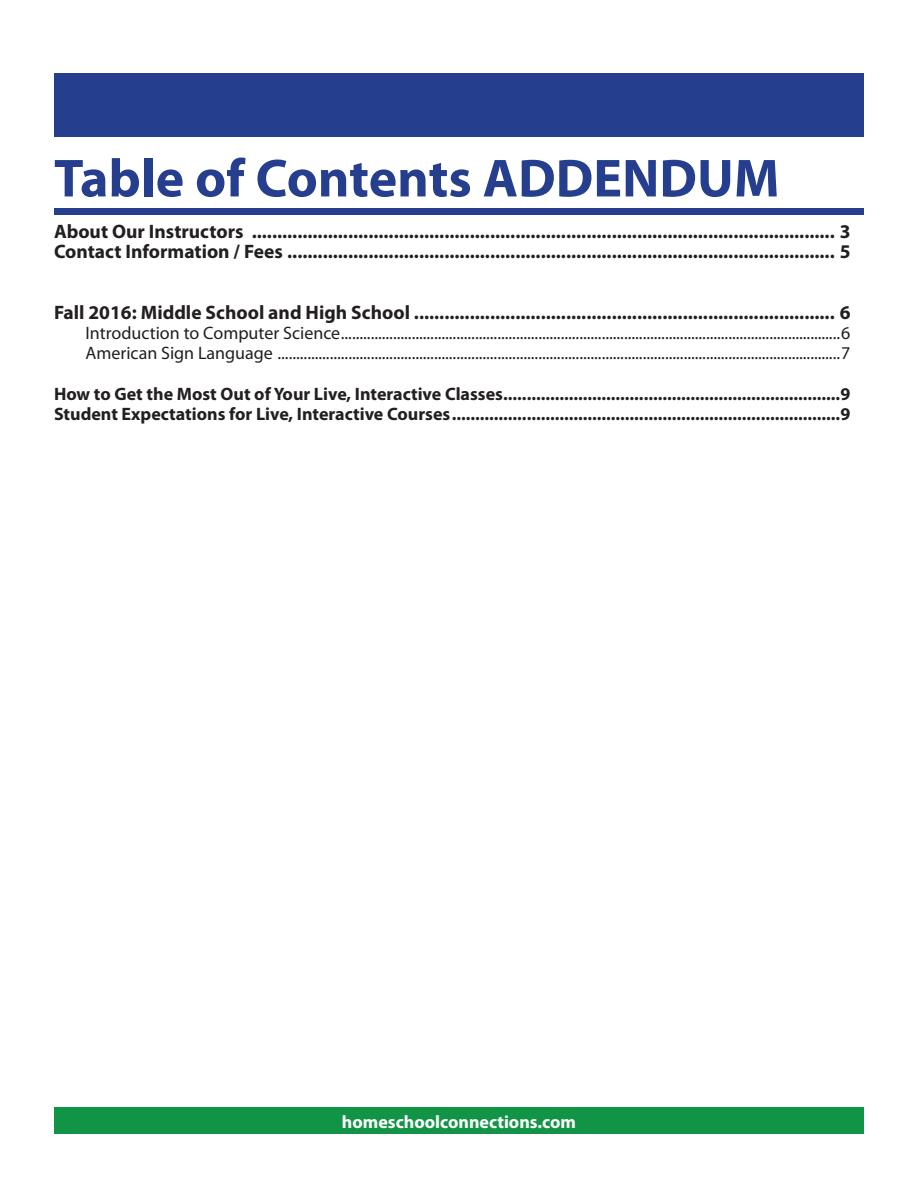
<style>
.page{position:relative;width:918px;height:1188px;background:#fff}
.page>*{position:absolute;margin:0;border:0;box-sizing:border-box;transform-origin:0 0}
.t1{font:700 54px "Myriad Pro";color:#253f8e}
.t2{font:700 19.5px "Myriad Pro";color:#231f20}
.t3{font:18px "Myriad Pro";color:#231f20}
.t4{font:700 18px "Myriad Pro";color:#231f20}
.t5{font:700 18px "Myriad Pro";color:#fff}
</style>
<div class="page">
<div style="left:54px;top:73px;width:810px;height:64px;background:#253f8e"></div>
<div style="left:54px;top:209px;width:810px;height:6px;background:#253f8e"></div>
<div style="left:54px;top:1108px;width:810px;height:26px;background:#119446"></div>
<p class="t1" style="left:54px;top:143px;width:727px">Table of Contents ADDENDUM</p>
<p class="t2" style="left:54px;top:219px;width:798px">About Our Instructors ................................................................................................................... 3</p>
<p class="t2" style="left:54px;top:239px;width:798px">Contact Information / Fees ............................................................................................................ 5</p>
<p class="t2" style="left:54px;top:300px;width:798px">Fall 2016: Middle School and High School ................................................................................... 6</p>
<p class="t3" style="left:86px;top:322px;width:767px">Introduction to Computer Science......................................................................................................................................6</p>
<p class="t3" style="left:86px;top:342px;width:767px">American Sign Language .......................................................................................................................................................7</p>
<p class="t4" style="left:54px;top:382px;width:798px">How to Get the Most Out of Your Live, Interactive Classes........................................................................9</p>
<p class="t4" style="left:54px;top:402px;width:798px">Student Expectations for Live, Interactive Courses...................................................................................9</p>
<p class="t5" style="left:342px;top:1110px;width:236px">homeschoolconnections.com</p>
</div>
